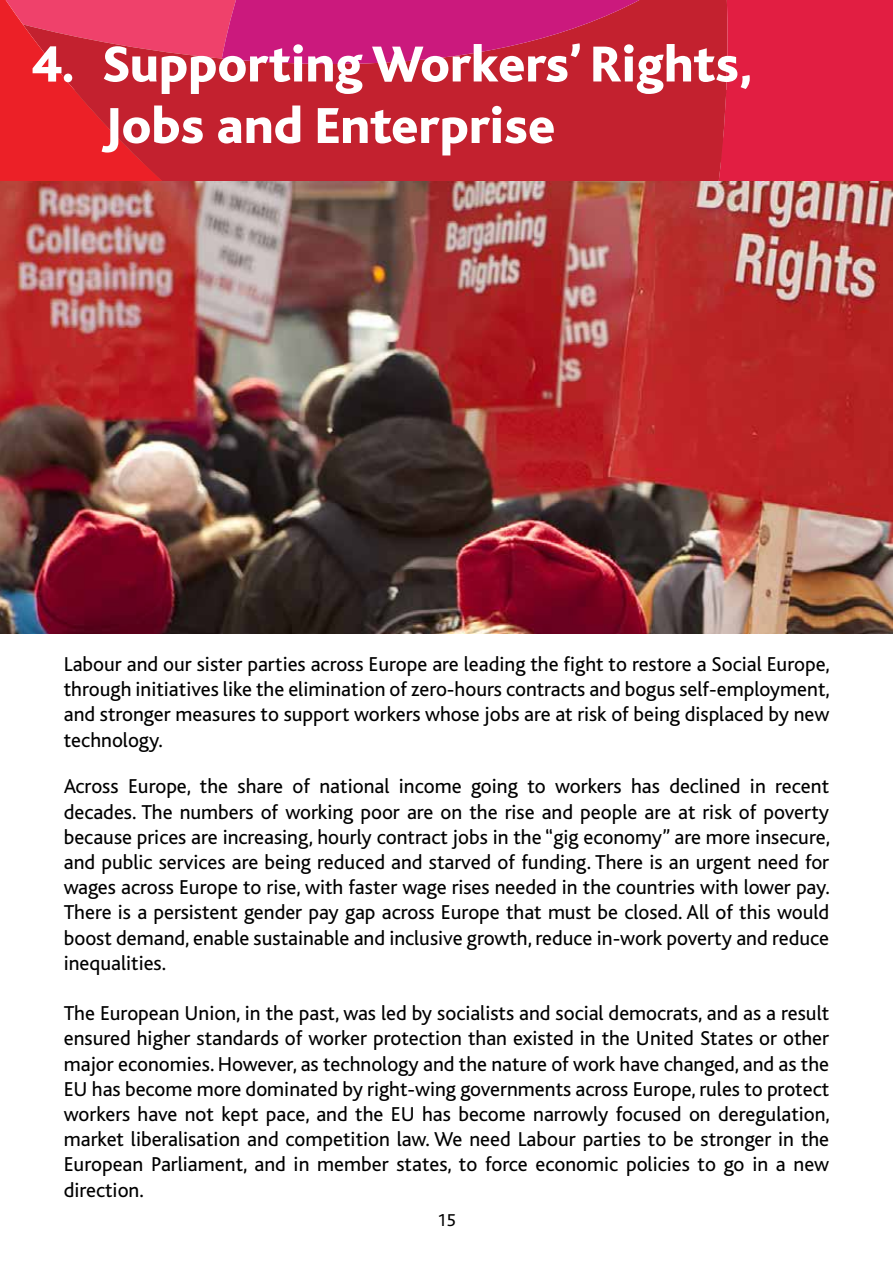
<style>
.page{position:relative;width:893px;height:1263px;background:#fff}
.page>*{position:absolute;margin:0;border:0;box-sizing:border-box;transform-origin:0 0}
.t1{font:800 52.95px/61.5px "Bliss";color:#fff}
.t2{font:800 33.15px/27.5px "Avenir Next";color:#fff;scale:.96 1}
.t3{font:21px/25.2px "Bliss";color:#000;text-align:justify}
.t4{font:18px "Bliss";color:#000}
</style>
<div class="page">
<img style="left:0;top:181px;width:893px;height:453px">
<svg style="left:0;top:73px;width:493px;height:108px;background:#cc202d"></svg>
<svg style="left:493px;top:0;width:400px;height:181px;background:#d31f39"></svg>
<svg style="left:0;top:0;width:723px;height:73px;background:#cf2457"></svg>
<h2 class="t2" style="left:43px;top:29px;width:50px">20<br>19</h2>
<h1 class="t1" style="left:102px;top:35px;width:651px;text-indent:-70px">4. Supporting Workers’ Rights,<br>Jobs and Enterprise</h1>
<p class="t3" style="left:64px;top:652px;width:768px">Labour and our sister parties across Europe are leading the fight to restore a Social Europe, through initiatives like the elimination of zero-hours contracts and bogus self-employment, and stronger measures to support workers whose jobs are at risk of being displaced by new technology.</p>
<p class="t3" style="left:64px;top:774px;width:768px">Across Europe, the share of national income going to workers has declined in recent decades. The numbers of working poor are on the rise and people are at risk of poverty because prices are increasing, hourly contract jobs in the “gig economy” are more insecure, and public services are being reduced and starved of funding. There is an urgent need for wages across Europe to rise, with faster wage rises needed in the countries with lower pay.<br>There is a persistent gender pay gap across Europe that must be closed. All of this would boost demand, enable sustainable and inclusive growth, reduce in-work poverty and reduce inequalities.</p>
<p class="t3" style="left:64px;top:1001px;width:768px">The European Union, in the past, was led by socialists and social democrats, and as a result ensured higher standards of worker protection than existed in the United States or other major economies. However, as technology and the nature of work have changed, and as the EU has become more dominated by right-wing governments across Europe, rules to protect workers have not kept pace, and the EU has become narrowly focused on deregulation, market liberalisation and competition law. We need Labour parties to be stronger in the European Parliament, and in member states, to force economic policies to go in a new direction.</p>
<p class="t4" style="left:437px;top:1210px;width:20px">15</p>
</div>
